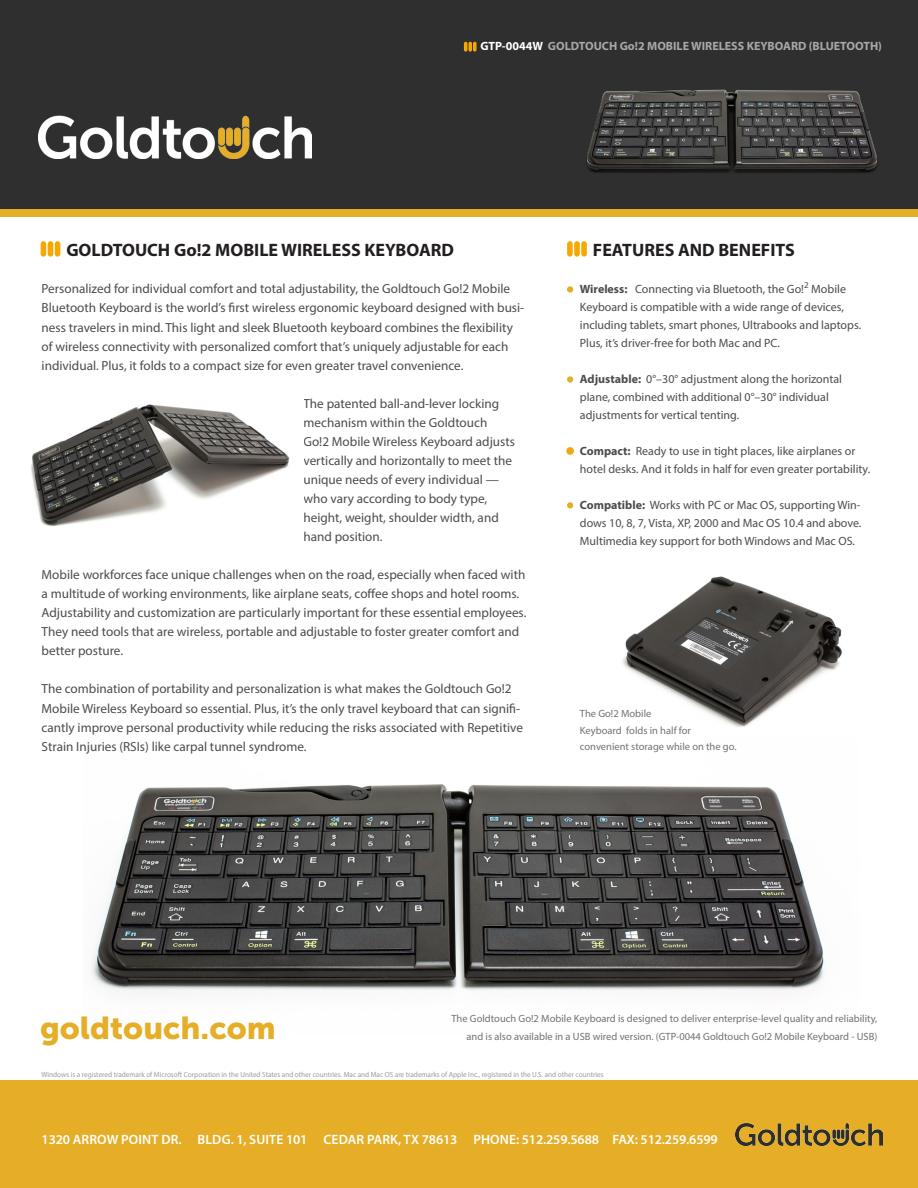
<style>
.page{position:relative;width:918px;height:1188px;background:#fff}
.page>*{position:absolute;margin:0;border:0;box-sizing:border-box;transform-origin:0 0}
.t1{font:31.5px "Museo Sans 900";color:#e5ae26}
.t2{font:700 18px "Myriad Pro";color:#231f20}
.t3{font:600 13.5px "Myriad Pro";letter-spacing:-.005em;color:#fff}
.t4{font:13.2px/19px "Myriad Pro";color:#4b4c4d}
.t5{font:12px/18px "Myriad Pro";color:#4b4c4d}
.t6{font:700 12px "Myriad Pro";color:#a6a8ab}
.t7{font:10.5px "Myriad Pro";color:#717274}
.t8{font:7.5px "Myriad Pro";color:#9b9b9d;scale:.96 1}
.s1{color:#fff}
.s2{font-weight:700}
</style>
<div class="page">
<img style="left:622px;top:576px;width:220px;height:152px">
<img style="left:91px;top:784px;width:733px;height:227px">
<div style="left:48px;top:241px;width:5px;height:15px;background:#f6a800;border-radius:3px"></div>
<div style="left:41px;top:241px;width:5px;height:15px;background:#f6a800;border-radius:3px"></div>
<div style="left:55px;top:241px;width:5px;height:15px;background:#f6a800;border-radius:3px"></div>
<div style="left:574px;top:241px;width:6px;height:15px;background:#f6a800;border-radius:3px"></div>
<div style="left:567px;top:241px;width:6px;height:15px;background:#f6a800;border-radius:3px"></div>
<div style="left:581px;top:241px;width:6px;height:15px;background:#f6a800;border-radius:3px"></div>
<img style="left:31px;top:404px;width:259px;height:123px">
<div style="left:0;top:1080px;width:918px;height:108px;background:#e5ae26"></div>
<div style="left:567px;top:286px;width:6px;height:7px;background:#e5ae26;border-radius:50%"></div>
<div style="left:567px;top:376px;width:6px;height:7px;background:#e5ae26;border-radius:50%"></div>
<div style="left:566px;top:447px;width:8px;height:8px;border:2px solid #e5ae26;border-radius:50%"></div>
<svg style="left:567px;top:502px;width:6px;height:6px"></svg>
<div style="left:0;top:0;width:918px;height:216px;background:#2e2f2e"></div>
<svg style="left:468px;top:42px;width:4px;height:10px"></svg>
<svg style="left:464px;top:42px;width:3px;height:10px"></svg>
<svg style="left:473px;top:42px;width:4px;height:10px"></svg>
<div style="left:0;top:209px;width:918px;height:8px;background:#e5ae26"></div>
<img style="left:587px;top:89px;width:290px;height:84px">
<img style="left:736px;top:1122px;width:147px;height:24px">
<img style="left:39px;top:115px;width:273px;height:43px">
<p class="t6" style="left:480px;top:39px;width:403px"><span class="s1">GTP-0044W</span> GOLDTOUCH Go!2 MOBILE WIRELESS KEYBOARD (BLUETOOTH)</p>
<p class="t2" style="left:66px;top:238px;width:389px">GOLDTOUCH Go!2 MOBILE WIRELESS KEYBOARD</p>
<p class="t2" style="left:593px;top:238px;width:204px">FEATURES AND BENEFITS</p>
<p class="t4" style="left:42px;top:279px;width:484px">Personalized for individual comfort and total adjustability, the Goldtouch Go!2 Mobile Bluetooth Keyboard is the world’s first wireless ergonomic keyboard designed with busi&shy;ness travelers in mind. This light and sleek Bluetooth keyboard combines the flexibility of wireless connectivity with personalized comfort that’s uniquely adjustable for each individual. Plus, it folds to a compact size for even greater travel convenience.</p>
<p class="t4" style="left:303px;top:394px;width:213px">The patented ball-and-lever locking mechanism within the Goldtouch Go!2 Mobile Wireless Keyboard adjusts vertically and horizontally to meet the unique needs of every individual —</p>
<p class="t4" style="left:303px;top:489px;width:197px">who vary according to body type, height, weight, shoulder width, and hand position.</p>
<p class="t4" style="left:42px;top:565px;width:486px">Mobile workforces face unique challenges when on the road, especially when faced with a multitude of working environments, like airplane seats, coffee shops and hotel rooms.<br>Adjustability and customization are particularly important for these essential employees.<br>They need tools that are wireless, portable and adjustable to foster greater comfort and better posture.</p>
<p class="t4" style="left:42px;top:679px;width:483px">The combination of portability and personalization is what makes the Goldtouch Go!2<br>Mobile Wireless Keyboard so essential. Plus, it’s the only travel keyboard that can signifi&shy;cantly improve personal productivity while reducing the risks associated with Repetitive Strain Injuries (RSIs) like carpal tunnel syndrome.</p>
<p class="t5" style="left:580px;top:279px;width:268px"><span class="s2">Wireless:</span> Connecting via Bluetooth, the Go!<sup>2</sup> Mobile</p>
<p class="t5" style="left:580px;top:297px;width:266px">Keyboard is compatible with a wide range of devices,</p>
<p class="t5" style="left:580px;top:315px;width:283px">including tablets, smart phones, Ultrabooks and laptops.<br>Plus, it’s driver-free for both Mac and PC.</p>
<p class="t5" style="left:580px;top:369px;width:264px"><span class="s2">Adjustable:</span> 0°–30° adjustment along the horizontal</p>
<p class="t5" style="left:580px;top:387px;width:250px">plane, combined with additional 0°–30° individual</p>
<p class="t5" style="left:580px;top:405px;width:161px">adjustments for vertical tenting.</p>
<p class="t5" style="left:580px;top:441px;width:292px"><span class="s2">Compact:</span> Ready to use in tight places, like airplanes or hotel desks. And it folds in half for even greater portability.</p>
<p class="t5" style="left:580px;top:495px;width:283px;text-align:justify"><span class="s2">Compatible:</span> Works with PC or Mac OS, supporting Win&shy;dows 10, 8, 7, Vista, XP, 2000 and Mac OS 10.4 and above.<br>Multimedia key support for both Windows and Mac OS.</p>
<p class="t7" style="left:580px;top:707px;width:73px">The Go!2 Mobile</p>
<p class="t7" style="left:580px;top:724px;width:113px">Keyboard folds in half for</p>
<p class="t7" style="left:580px;top:740px;width:158px">convenient storage while on the go.</p>
<p class="t1" style="left:40px;top:1010px;width:237px">goldtouch.com</p>
<p class="t7" style="left:451px;top:1012px;width:428px">The Goldtouch Go!2 Mobile Keyboard is designed to deliver enterprise-level quality and reliability,</p>
<p class="t7" style="left:467px;top:1030px;width:412px">and is also available in a USB wired version. (GTP-0044 Goldtouch Go!2 Mobile Keyboard - USB)</p>
<p class="t8" style="left:42px;top:1069px;width:587px">Windows is a registered trademark of Microsoft Corporation in the United States and other countries. Mac and Mac OS are trademarks of Apple Inc., registered in the U.S. and other countries</p>
<p class="t3" style="left:42px;top:1131px;width:678px">1320 ARROW POINT DR. BLDG. 1, SUITE 101 CEDAR PARK, TX 78613 PHONE: 512.259.5688 FAX: 512.259.6599</p>
</div>
